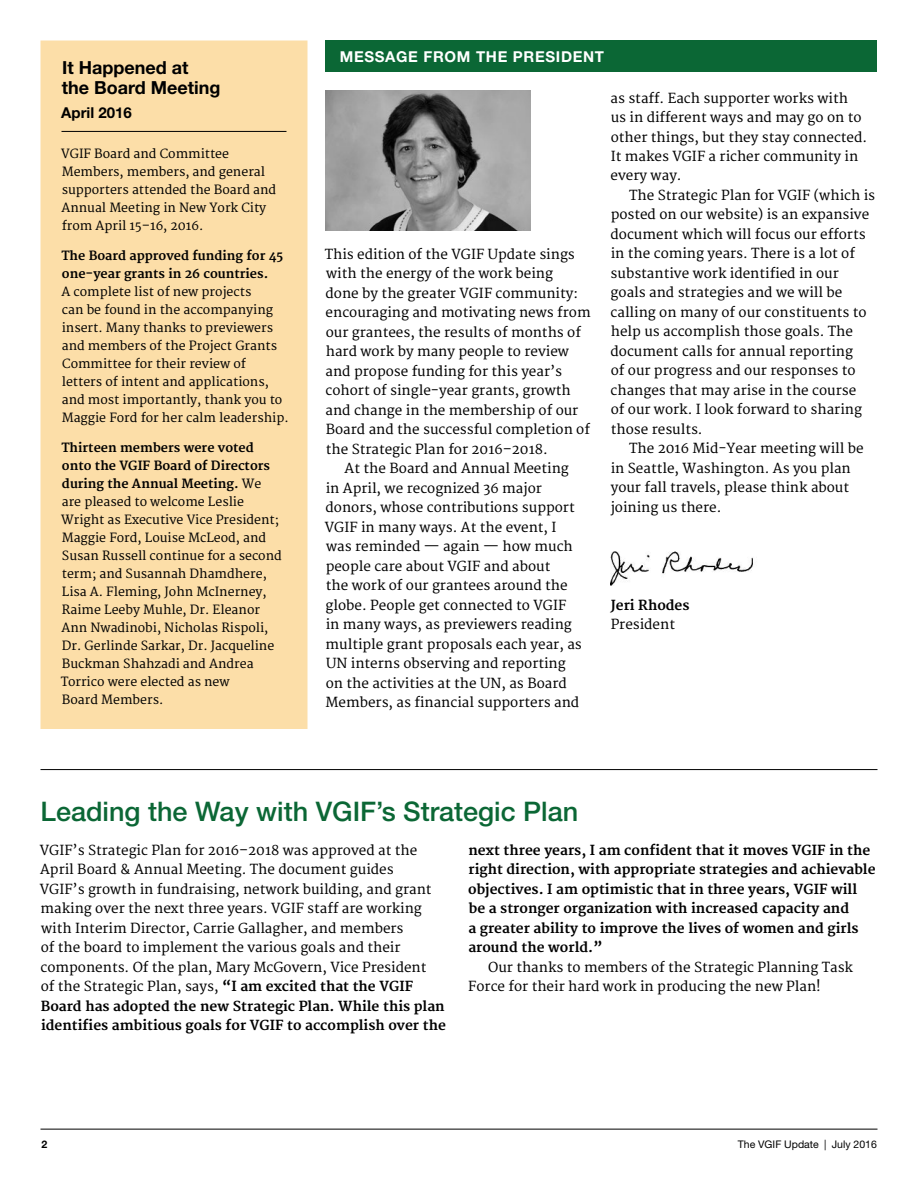
<style>
.page{position:relative;width:918px;height:1188px;background:#fff}
.page>*{position:absolute;margin:0;border:0;box-sizing:border-box;transform-origin:0 0}
.t1{font:500 27px "Helvetica Neue LT Std";color:#0b6735}
.t2{font:700 18px/19.5px "Helvetica Neue LT Std";color:#000}
.t3{font:700 15px "Helvetica Neue LT Std";letter-spacing:.045em;color:#fff}
.t4{font:700 15px "Helvetica Neue LT Std";color:#000}
.t5{font:13.5px/19.5px "Merriweather";color:#000}
.t6{font:700 13.5px/19.5px "Merriweather";color:#000}
.t7{font:12.3px/18px "Merriweather";color:#000}
.t8{font:700 12.3px/18px "Merriweather";color:#000}
.t9{font:10.5px "Helvetica Neue LT Std";color:#000}
.t10{font:700 10.5px "Helvetica Neue LT Std";color:#000}
.s1{font-weight:700}
</style>
<div class="page">
<hr style="left:40px;top:1129px;width:838px;height:1px;background:#000">
<div style="left:41px;top:40px;width:267px;height:689px;background:#fcdea8"></div>
<hr style="left:62px;top:131px;width:224px;height:1px;background:#000">
<hr style="left:40px;top:769px;width:838px;height:1px;background:#000">
<div style="left:326px;top:40px;width:552px;height:32px;background:#0b6735"></div>
<img style="left:610px;top:551px;width:143px;height:34px">
<img style="left:326px;top:90px;width:204px;height:141px">
<h2 class="t2" style="left:62px;top:58px;width:160px">It Happened at<br>the Board Meeting</h2>
<p class="t4" style="left:61px;top:103px;width:72px">April 2016</p>
<p class="t7" style="left:61px;top:145px;width:217px">VGIF Board and Committee<br>Members, members, and general supporters attended the Board and<br>Annual Meeting in New York City from April 15–16, 2016.</p>
<p class="t8" style="left:61px;top:247px;width:223px">The Board approved funding for 45 one-year grants in 26 countries.</p>
<p class="t7" style="left:61px;top:283px;width:229px">A complete list of new projects<br>can be found in the accompanying insert. Many thanks to previewers and members of the Project Grants Committee for their review of letters of intent and applications, and most importantly, thank you to Maggie Ford for her calm leadership.</p>
<p class="t7" style="left:61px;top:439px;width:222px"><span class="s1">Thirteen members were voted onto the VGIF Board of Directors during the Annual Meeting.</span> We are pleased to welcome Leslie<br>Wright as Executive Vice President;<br>Maggie Ford, Louise McLeod, and<br>Susan Russell continue for a second term; and Susannah Dhamdhere,<br>Lisa A. Fleming, John McInerney,<br>Raime Leeby Muhle, Dr. Eleanor<br>Ann Nwadinobi, Nicholas Rispoli,<br>Dr. Gerlinde Sarkar, Dr. Jacqueline<br>Buckman Shahzadi and Andrea<br>Torrico were elected as new<br>Board Members.</p>
<p class="t3" style="left:340px;top:47px;width:266px">MESSAGE FROM THE PRESIDENT</p>
<p class="t5" style="left:325px;top:245px;width:252px">This edition of the VGIF Update sings</p>
<p class="t5" style="left:326px;top:264px;width:229px">with the energy of the work being</p>
<p class="t5" style="left:326px;top:284px;width:254px">done by the greater VGIF community:</p>
<p class="t5" style="left:326px;top:303px;width:267px">encouraging and motivating news from</p>
<p class="t5" style="left:326px;top:323px;width:257px">our grantees, the results of months of</p>
<p class="t5" style="left:326px;top:342px;width:245px">hard work by many people to review</p>
<p class="t5" style="left:326px;top:362px;width:238px">and propose funding for this year’s</p>
<p class="t5" style="left:326px;top:381px;width:247px">cohort of single-year grants, growth</p>
<p class="t5" style="left:326px;top:401px;width:254px">and change in the membership of our</p>
<p class="t5" style="left:326px;top:420px;width:266px">Board and the successful completion of</p>
<p class="t5" style="left:326px;top:440px;width:223px">the Strategic Plan for 2016–2018.</p>
<p class="t5" style="left:345px;top:459px;width:226px">At the Board and Annual Meeting</p>
<p class="t5" style="left:326px;top:479px;width:218px">in April, we recognized 36 major</p>
<p class="t5" style="left:326px;top:498px;width:251px">donors, whose contributions support</p>
<p class="t5" style="left:325px;top:518px;width:233px">VGIF in many ways. At the event, I</p>
<p class="t5" style="left:326px;top:537px;width:248px">was reminded — again — how much</p>
<p class="t5" style="left:326px;top:557px;width:226px">people care about VGIF and about</p>
<p class="t5" style="left:326px;top:576px;width:243px">the work of our grantees around the</p>
<p class="t5" style="left:326px;top:596px;width:242px">globe. People get connected to VGIF</p>
<p class="t5" style="left:326px;top:615px;width:248px">in many ways, as previewers reading</p>
<p class="t5" style="left:326px;top:635px;width:258px">multiple grant proposals each year, as</p>
<p class="t5" style="left:326px;top:654px;width:241px">UN interns observing and reporting</p>
<p class="t5" style="left:326px;top:674px;width:243px">on the activities at the UN, as Board</p>
<p class="t5" style="left:326px;top:693px;width:255px">Members, as financial supporters and</p>
<p class="t5" style="left:611px;top:89px;width:258px">as staff. Each supporter works with<br>us in different ways and may go on to other things, but they stay connected.<br>It makes VGIF a richer community in every way.</p>
<p class="t5" style="left:611px;top:186px;width:266px;text-indent:19px">The Strategic Plan for VGIF (which is posted on our website) is an expansive document which will focus our efforts in the coming years. There is a lot of substantive work identified in our goals and strategies and we will be calling on many of our constituents to help us accomplish those goals. The document calls for annual reporting<br>of our progress and our responses to changes that may arise in the course<br>of our work. I look forward to sharing those results.</p>
<p class="t5" style="left:611px;top:439px;width:255px;text-indent:19px">The 2016 Mid-Year meeting will be in Seattle, Washington. As you plan your fall travels, please think about joining us there.</p>
<p class="t6" style="left:611px;top:596px;width:80px">Jeri Rhodes</p>
<p class="t5" style="left:611px;top:615px;width:66px">President</p>
<h1 class="t1" style="left:41px;top:795px;width:539px">Leading the Way with VGIF’s Strategic Plan</h1>
<p class="t5" style="left:40px;top:841px;width:408px">VGIF’s Strategic Plan for 2016–2018 was approved at the April Board &amp; Annual Meeting. The document guides<br>VGIF’s growth in fundraising, network building, and grant making over the next three years. VGIF staff are working with Interim Director, Carrie Gallagher, and members<br>of the board to implement the various goals and their components. Of the plan, Mary McGovern, Vice President<br>of the Strategic Plan, says, <span class="s1">“I am excited that the VGIF Board has adopted the new Strategic Plan. While this plan identifies ambitious goals for VGIF to accomplish over the</span></p>
<p class="t6" style="left:468px;top:841px;width:409px">next three years, I am confident that it moves VGIF in the right direction, with appropriate strategies and achievable objectives. I am optimistic that in three years, VGIF will be a stronger organization with increased capacity and<br>a greater ability to improve the lives of women and girls around the world.”</p>
<p class="t5" style="left:468px;top:958px;width:386px;text-indent:20px">Our thanks to members of the Strategic Planning Task<br>Force for their hard work in producing the new Plan!</p>
<p class="t10" style="left:41px;top:1137px;width:7px">2</p>
<p class="t9" style="left:738px;top:1138px;width:141px">The VGIF Update | July 2016</p>
</div>
